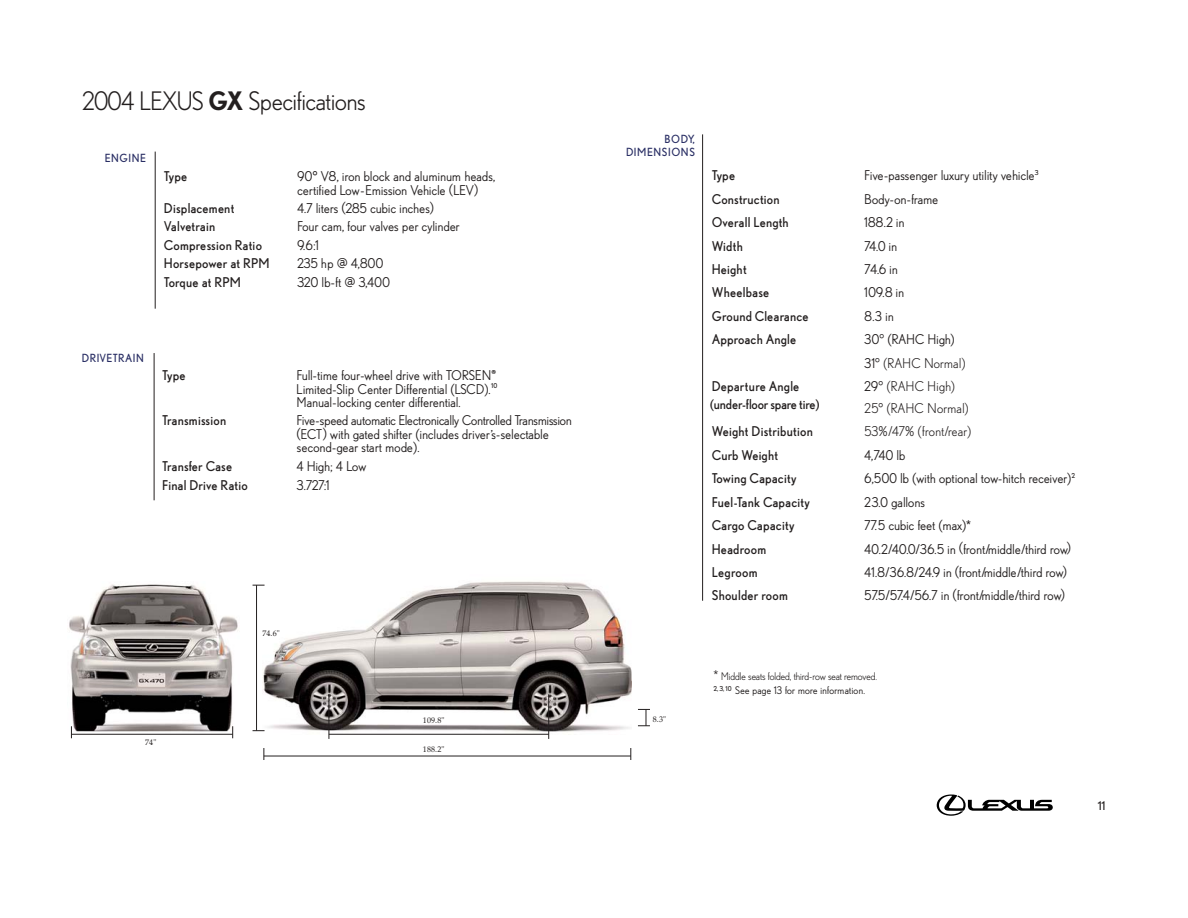
<style>
.page{position:relative;width:1188px;height:918px;background:#fff}
.page>*{position:absolute;margin:0;border:0;box-sizing:border-box;transform-origin:0 0}
.t1{font:25.5px "Lexus Nobel";letter-spacing:-.01em;color:#231f1f}
.t2{font:500 13.5px/13.5px "Lexus Nobel";letter-spacing:.02em;color:#231f1f}
.t3{font:13.5px "Lexus Nobel Display";letter-spacing:.01em;color:#231f1f}
.t4{font:13.5px/21.9px "Lexus Nobel";letter-spacing:.015em;color:#231f1f}
.t5{font:13.5px "Lexus Nobel Display";letter-spacing:-.01em;color:#231f1f}
.t6{font:12px "Lexus Nobel Display";color:#231f1f}
.t7{font:11.25px/13.5px "Lexus Nobel Display";letter-spacing:.045em;color:#292e64;text-align:right}
.t8{font:10.5px/13.5px "Lexus Nobel";letter-spacing:-.01em;color:#231f1f}
.t9{font:7.95px "Palatino";letter-spacing:.015em;color:#231f1f}
.s1{font-family:"Lexus Nobel SC"}
.s2{font-family:"Lexus Nobel SC";font-weight:700}
.s3{font-weight:400}
.s4{font-weight:500}
.s5{font-size:13.5px}
</style>
<div class="page">
<img style="left:263px;top:581px;width:368px;height:154px">
<img style="left:69px;top:584px;width:169px;height:149px">
<svg style="left:937px;top:795px;width:116px;height:21px"></svg>
<hr style="left:702px;top:134px;width:1px;height:467px;background:#231f1f">
<hr style="left:154px;top:353px;width:1px;height:147px;background:#231f1f">
<hr style="left:256px;top:585px;width:1px;height:146px;background:#231f1f">
<svg style="left:253px;top:585px;width:12px;height:1px"></svg>
<svg style="left:253px;top:730px;width:12px;height:1px"></svg>
<svg style="left:631px;top:748px;width:1px;height:12px"></svg>
<hr style="left:264px;top:756px;width:367px;height:1px;background:#231f1f">
<hr style="left:329px;top:734px;width:220px;height:1px;background:#231f1f">
<svg style="left:638px;top:709px;width:12px;height:18px"></svg>
<hr style="left:71px;top:734px;width:162px;height:1px;background:#231f1f">
<hr style="left:329px;top:694px;width:1px;height:45px;background:#231f1f">
<hr style="left:548px;top:694px;width:1px;height:45px;background:#231f1f">
<hr style="left:155px;top:152px;width:1px;height:157px;background:#231f1f">
<h1 class="t1" style="left:82px;top:92px;width:285px"><span class="s1">2004 LEXUS</span> <span class="s2">GX</span> Specifications</h1>
<p class="t7" style="left:105px;top:152px;width:43px">ENGINE</p>
<p class="t3" style="left:164px;top:171px;width:25px">Type</p>
<p class="t2" style="left:297px;top:171px;width:199px">90° V8, iron block and aluminum heads, certified Low-Emission Vehicle (LEV)</p>
<p class="t3" style="left:164px;top:203px;width:72px">Displacement</p>
<p class="t2" style="left:297px;top:203px;width:138px">4.7 liters (285 cubic inches)</p>
<p class="t3" style="left:164px;top:221px;width:53px">Valvetrain</p>
<p class="t2" style="left:297px;top:221px;width:164px">Four cam, four valves per cylinder</p>
<p class="t3" style="left:164px;top:239px;width:100px">Compression Ratio</p>
<p class="t2" style="left:297px;top:240px;width:23px">9.6:1</p>
<p class="t3" style="left:164px;top:258px;width:107px">Horsepower at RPM</p>
<p class="t2" style="left:297px;top:258px;width:87px">235 hp @ 4,800</p>
<p class="t3" style="left:164px;top:276px;width:79px">Torque at RPM</p>
<p class="t2" style="left:297px;top:277px;width:94px">320 lb-ft @ 3,400</p>
<p class="t7" style="left:82px;top:352px;width:63px">DRIVETRAIN</p>
<p class="t3" style="left:162px;top:370px;width:25px">Type</p>
<p class="t2" style="left:297px;top:370px;width:202px;text-align:justify">Full-time four-wheel drive with TORSEN® Limited-Slip Center Differential (LSCD).<sup>10<br></sup>Manual-locking center differential.</p>
<p class="t3" style="left:162px;top:415px;width:65px">Transmission</p>
<p class="t2" style="left:297px;top:415px;width:276px">Five-speed automatic Electronically Controlled Transmission (ECT) with gated shifter (includes driver’s-selectable second-gear start mode).</p>
<p class="t3" style="left:162px;top:460px;width:72px">Transfer Case</p>
<p class="t2" style="left:297px;top:461px;width:71px">4 High; 4 Low</p>
<p class="t3" style="left:162px;top:479px;width:87px">Final Drive Ratio</p>
<p class="t2" style="left:297px;top:480px;width:34px">3.727:1</p>
<p class="t9" style="left:262px;top:630px;width:19px">74.6"</p>
<p class="t9" style="left:423px;top:717px;width:23px">109.8"</p>
<p class="t9" style="left:145px;top:738px;width:13px">74"</p>
<p class="t9" style="left:423px;top:746px;width:23px">188.2"</p>
<p class="t7" style="left:626px;top:133px;width:70px">BODY,<br>DIMENSIONS</p>
<p class="t3" style="left:712px;top:170px;width:25px">Type</p>
<p class="t2" style="left:865px;top:170px;width:176px">Five-passenger luxury utility vehicle<sup>3</sup></p>
<p class="t3" style="left:712px;top:193px;width:69px">Construction</p>
<p class="t2" style="left:865px;top:194px;width:75px">Body-on-frame</p>
<p class="t3" style="left:712px;top:217px;width:78px">Overall Length</p>
<p class="t2" style="left:865px;top:217px;width:41px">188.2 in</p>
<p class="t3" style="left:712px;top:240px;width:32px">Width</p>
<p class="t2" style="left:865px;top:241px;width:34px">74.0 in</p>
<p class="t3" style="left:712px;top:263px;width:36px">Height</p>
<p class="t2" style="left:864px;top:264px;width:35px">74.6 in</p>
<p class="t3" style="left:712px;top:287px;width:59px">Wheelbase</p>
<p class="t2" style="left:865px;top:287px;width:41px">109.8 in</p>
<p class="t3" style="left:712px;top:310px;width:98px">Ground Clearance</p>
<p class="t2" style="left:865px;top:311px;width:31px">8.3 in</p>
<p class="t3" style="left:712px;top:334px;width:86px">Approach Angle</p>
<p class="t2" style="left:865px;top:329px;width:102px;line-height:23.4px">30<span class="s3">°</span> (RAHC High)<br>31<span class="s3">° (RAHC Normal)</span></p>
<p class="t3" style="left:712px;top:381px;width:89px">Departure Angle</p>
<p class="t4" style="left:865px;top:377px;width:105px"><span class="s4">29</span>° (RAHC High)<br>25° (RAHC Normal)</p>
<p class="t3" style="left:712px;top:426px;width:102px">Weight Distribution</p>
<p class="t4" style="left:865px;top:422px;width:108px">53%/47% (front/rear)</p>
<p class="t3" style="left:712px;top:449px;width:68px">Curb Weight</p>
<p class="t2" style="left:865px;top:450px;width:42px">4,740 lb</p>
<p class="t3" style="left:712px;top:473px;width:86px">Towing Capacity</p>
<p class="t2" style="left:865px;top:473px;width:212px">6,500 lb (with optional tow-hitch receiver)<sup>2</sup></p>
<p class="t3" style="left:712px;top:496px;width:100px">Fuel-Tank Capacity</p>
<p class="t2" style="left:865px;top:497px;width:62px">23.0 gallons</p>
<p class="t3" style="left:712px;top:520px;width:84px">Cargo Capacity</p>
<p class="t2" style="left:865px;top:520px;width:108px">77.5 cubic feet (max)*</p>
<p class="t3" style="left:712px;top:543px;width:56px">Headroom</p>
<p class="t2" style="left:865px;top:544px;width:208px">40.2/40.0/36.5 in (front/middle/third row)</p>
<p class="t3" style="left:712px;top:566px;width:47px">Legroom</p>
<p class="t2" style="left:865px;top:567px;width:204px">41.8/36.8/24.9 in (front/middle/third row)</p>
<p class="t3" style="left:712px;top:590px;width:78px">Shoulder room</p>
<p class="t2" style="left:865px;top:590px;width:202px">57.5/57.4/56.7 in (front/middle/third row)</p>
<p class="t5" style="left:710px;top:398px;width:111px">(under-floor spare tire)</p>
<p class="t9" style="left:653px;top:716px;width:15px">8.3"</p>
<p class="t8" style="left:713px;top:671px;width:165px"><span class="s5">*</span> Middle seats folded, third-row seat removed.<br><sup>2,</sup> <sup>3,</sup> <sup>10</sup> <span class="s4">See page 13 for more information.</span></p>
<p class="t6" style="left:1098px;top:800px;width:9px">11</p>
</div>
